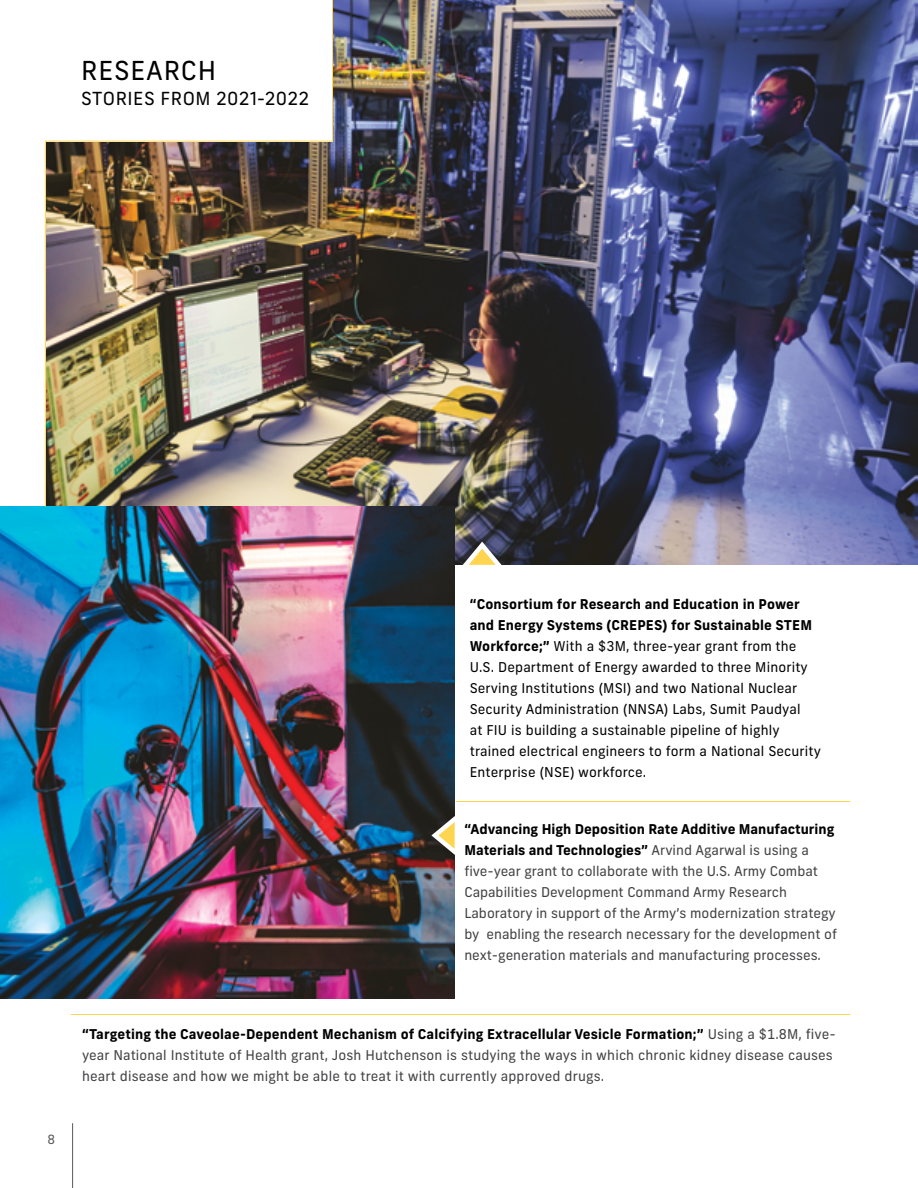
<style>
.page{position:relative;width:918px;height:1188px;background:#fff}
.page>*{position:absolute;margin:0;border:0;box-sizing:border-box;transform-origin:0 0}
.t1{font:26.1px "New Frank";letter-spacing:.03em;color:#000}
.t2{font:18px "New Frank";letter-spacing:.02em;color:#000}
.t3{font:13.5px/21px "New Frank";color:#414042}
.t4{font:13.5px/21px "New Frank";letter-spacing:.01em;color:#000}
.t5{font:12.75px "New Frank";color:#58595b}
.s1{font-weight:700}
.s2{font-weight:700;color:#000}
</style>
<div class="page">
<hr style="left:456px;top:801px;width:394px;height:1px;background:#ffd44f">
<img style="left:333px;top:0;width:585px;height:565px">
<img style="left:0;top:507px;width:455px;height:492px">
<hr style="left:71px;top:1014px;width:780px;height:1px;background:#ffd44f">
<img style="left:45px;top:0;width:288px;height:507px">
<svg style="left:454px;top:538px;width:56px;height:35px"></svg>
<svg style="left:428px;top:808px;width:27px;height:55px"></svg>
<hr style="left:72px;top:1123px;width:1px;height:65px;background:#58595b">
<h1 class="t1" style="left:81px;top:54px;width:136px">RESEARCH</h1>
<h2 class="t2" style="left:81px;top:87px;width:230px">STORIES FROM 2021-2022</h2>
<p class="t5" style="left:48px;top:1131px;width:9px">8</p>
<p class="t4" style="left:470px;top:594px;width:353px"><span class="s1">“Consortium for Research and Education in Power and Energy Systems (CREPES) for Sustainable STEM Workforce;”</span> With a $3M, three-year grant from the U.S. Department of Energy awarded to three Minority Serving Institutions (MSI) and two National Nuclear Security Administration (NNSA) Labs, Sumit Paudyal<br>at FIU is building a sustainable pipeline of highly trained electrical engineers to form a National Security Enterprise (NSE) workforce.</p>
<p class="t3" style="left:464px;top:818px;width:374px"><span class="s2">“Advancing High Deposition Rate Additive Manufacturing Materials and Technologies”</span> Arvind Agarwal is using a five-year grant to collaborate with the U.S. Army Combat Capabilities Development Command Army Research Laboratory in support of the Army’s modernization strategy by enabling the research necessary for the development of next-generation materials and manufacturing processes.</p>
<p class="t3" style="left:82px;top:1024px;width:755px"><span class="s2">“Targeting the Caveolae-Dependent Mechanism of Calcifying Extracellular Vesicle Formation;”</span> Using a $1.8M, five&shy;year National Institute of Health grant, Josh Hutchenson is studying the ways in which chronic kidney disease causes heart disease and how we might be able to treat it with currently approved drugs.</p>
</div>
